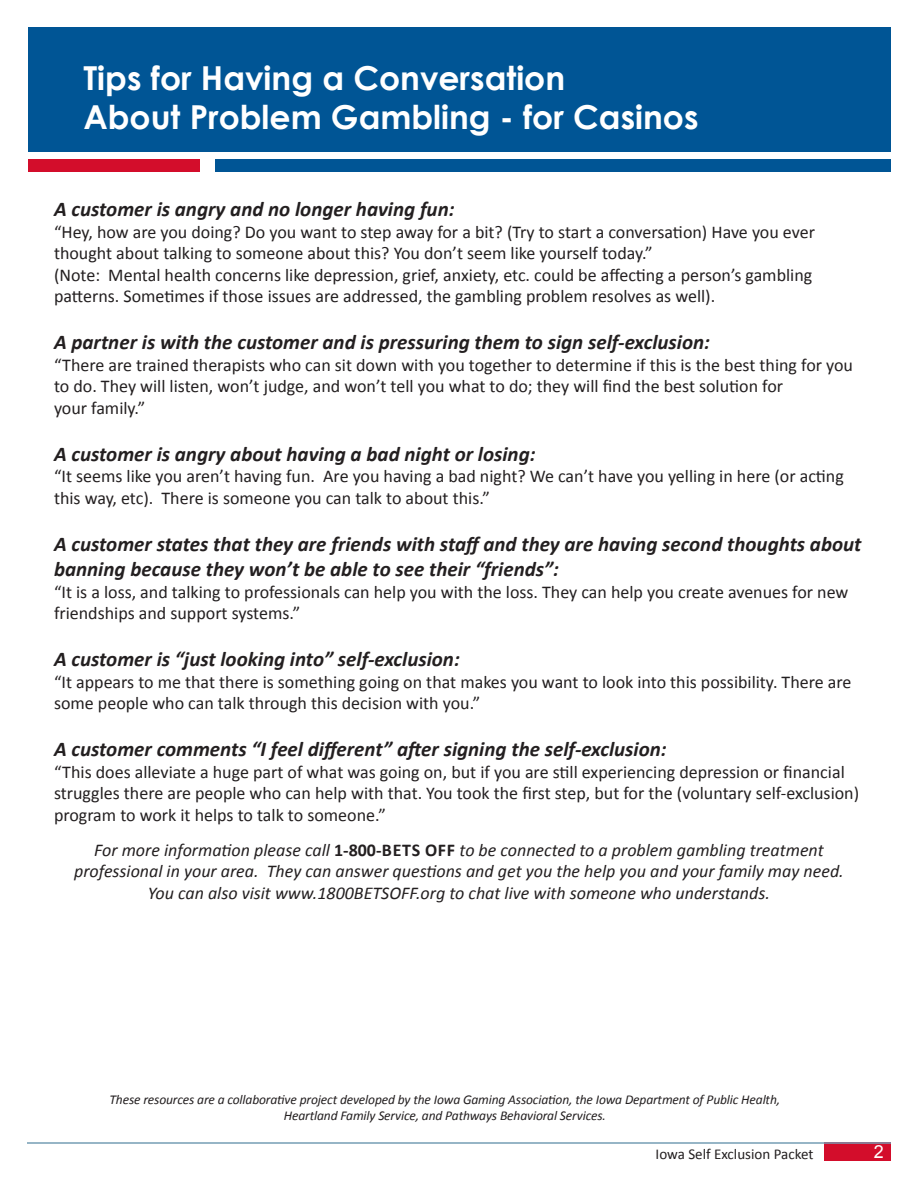
<style>
.page{position:relative;width:918px;height:1188px;background:#fff}
.page>*{position:absolute;margin:0;border:0;box-sizing:border-box;transform-origin:0 0}
.t1{font:700 33px/39.6px "Century Gothic";color:#fff}
.t2{font:italic 700 21px/25.2px "Calibri";color:#231f20}
.t3{font:18px/21.6px "Calibri";color:#231f20}
.t4{font:italic 18px/21.6px "Calibri";color:#231f20;text-align:center}
.t5{font:18px "Arial";color:#fff}
.t6{font:15px "Calibri";color:#231f20}
.t7{font:italic 13.5px "Calibri";letter-spacing:-.01em;color:#231f20}
.s1{font-weight:700;font-style:normal}
</style>
<div class="page">
<div style="left:824px;top:1143px;width:67px;height:18px;background:#d30d2b"></div>
<div style="left:28px;top:27px;width:863px;height:124px;background:#005595"></div>
<div style="left:216px;top:159px;width:675px;height:13px;background:#005595"></div>
<div style="left:28px;top:159px;width:172px;height:13px;background:#d30d2b"></div>
<hr style="left:27px;top:1142px;width:864px;height:2px;background:#749db4">
<p class="t1" style="left:83px;top:56px;width:617px">Tips for Having a Conversation<br>About Problem Gambling - for Casinos</p>
<p class="t2" style="left:54px;top:196px;width:402px">A customer is angry and no longer having fun:</p>
<p class="t3" style="left:54px;top:221px;width:763px">“Hey, how are you doing? Do you want to step away for a bit? (Try to start a conversation) Have you ever thought about talking to someone about this? You don’t seem like yourself today.”</p>
<p class="t3" style="left:54px;top:264px;width:760px">(Note: Mental health concerns like depression, grief, anxiety, etc. could be affecting a person’s gambling patterns. Sometimes if those issues are addressed, the gambling problem resolves as well).</p>
<p class="t2" style="left:54px;top:330px;width:657px">A partner is with the customer and is pressuring them to sign self-exclusion:</p>
<p class="t3" style="left:54px;top:354px;width:801px">“There are trained therapists who can sit down with you together to determine if this is the best thing for you to do. They will listen, won’t judge, and won’t tell you what to do; they will find the best solution for<br>your family.”</p>
<p class="t2" style="left:54px;top:441px;width:483px">A customer is angry about having a bad night or losing:</p>
<p class="t3" style="left:54px;top:466px;width:791px">“It seems like you aren’t having fun. Are you having a bad night? We can’t have you yelling in here (or acting this way, etc). There is someone you can talk to about this.”</p>
<p class="t2" style="left:54px;top:531px;width:809px">A customer states that they are friends with staff and they are having second thoughts about banning because they won’t be able to see their “friends”:</p>
<p class="t3" style="left:54px;top:581px;width:796px">“It is a loss, and talking to professionals can help you with the loss. They can help you create avenues for new friendships and support systems.”</p>
<p class="t2" style="left:54px;top:646px;width:407px">A customer is “just looking into” self-exclusion:</p>
<p class="t3" style="left:54px;top:671px;width:799px">“It appears to me that there is something going on that makes you want to look into this possibility. There are some people who can talk through this decision with you.”</p>
<p class="t2" style="left:54px;top:736px;width:614px">A customer comments “I feel different” after signing the self-exclusion:</p>
<p class="t3" style="left:54px;top:761px;width:807px">“This does alleviate a huge part of what was going on, but if you are still experiencing depression or financial struggles there are people who can help with that. You took the first step, but for the (voluntary self-exclusion) program to work it helps to talk to someone.”</p>
<p class="t4" style="left:74px;top:838px;width:771px">For more information please call <span class="s1">1-800-BETS OFF</span> to be connected to a problem gambling treatment professional in your area. They can answer questions and get you the help you and your family may need.</p>
<p class="t4" style="left:148px;top:882px;width:624px">You can also visit www.1800BETSOFF.org to chat live with someone who understands.</p>
<p class="t7" style="left:110px;top:1090px;width:672px">These resources are a collaborative project developed by the Iowa Gaming Association, the Iowa Department of Public Health,</p>
<p class="t7" style="left:284px;top:1107px;width:324px">Heartland Family Service, and Pathways Behavioral Services.</p>
<p class="t6" style="left:656px;top:1144px;width:159px">Iowa Self Exclusion Packet</p>
<p class="t5" style="left:874px;top:1140px;width:12px">2</p>
</div>
